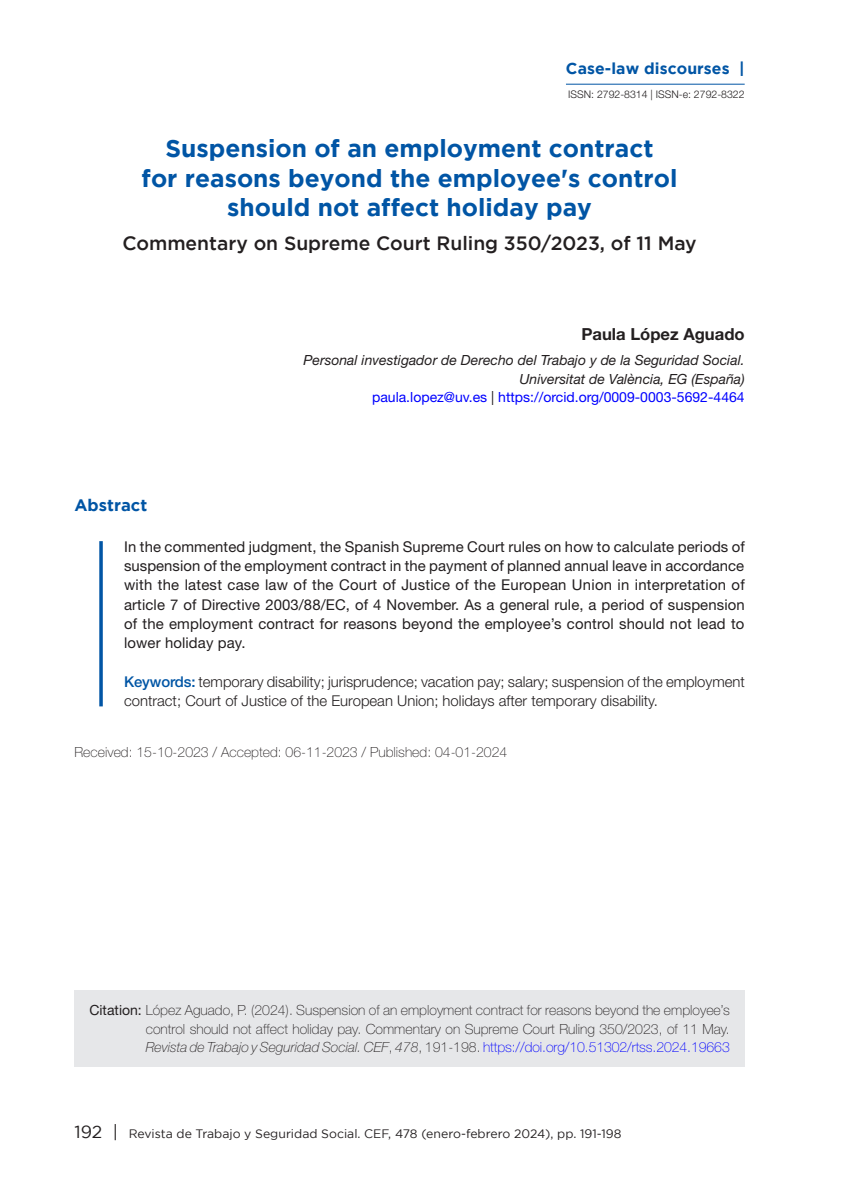
<style>
.page{position:relative;width:844px;height:1191px;background:#fff}
.page>*{position:absolute;margin:0;border:0;box-sizing:border-box;transform-origin:0 0}
.Título_NUEVO_FORMATO{font:700 24.5px/29.8px "Gotham";color:#0155a5;text-align:center}
.Subtitulo{font:500 19.25px "Gotham";color:#231f20}
.Autor_Helv{font:700 16.62px "Helvetica Neue LT Std";color:#231f20}
.Extracto_helv{font:700 16.62px "Gotham";color:#0155a5}
.Título_NUEVO_FORMATO-2{font:700 15.75px "Gotham";letter-spacing:.005em;color:#0155a5}
.Texto_EXTRACTO{font:14.88px/19.2px "Helvetica Neue LT Std";letter-spacing:.01em;color:#231f20;text-align:justify}
.t1{font:300 14.88px/19.2px "Helvetica Neue LT Std";letter-spacing:-.005em;color:#231f20}
.Cómo_citar{font:100 14px/18.4px "Helvetica Neue LT Std";letter-spacing:-.005em;color:#231f20;text-align:justify}
.Cargo_Helv{font:italic 14px "Helvetica Neue LT Std";color:#231f20}
.FECHAS_DE_TRABAJO{font:100 14px "Helvetica Neue LT Std";color:#231f20}
.correo_electrónico{font:14px "Helvetica Neue LT Std";color:#00f}
.t2{font:12.25px "Gotham";color:#231f20}
.t3{font:300 10.5px "Helvetica Neue LT Std";color:#231f20}
.s1{color:#231f20}
.s2{font-weight:500;color:#0155a5}
.s3{font-weight:400}
.s4{font-style:italic}
.s5{color:#00f}
.s6{font-size:17.5px}
</style>
<div class="page">
<hr style="left:566px;top:84px;width:178px;height:1px;background:#0155a5">
<svg style="left:99px;top:541px;width:4px;height:165px"></svg>
<div style="left:74px;top:990px;width:670px;height:77px;background:#e6e7e9"></div>
<p class="Título_NUEVO_FORMATO-2" style="left:566px;top:59px;width:180px">Case-law discourses |</p>
<p class="t3" style="left:568px;top:88px;width:178px">ISSN: 2792-8314 | ISSN-e: 2792-8322</p>
<p class="Título_NUEVO_FORMATO" style="left:142px;top:133px;width:537px">Suspension of an employment contract<br>for reasons beyond the employee's control should not affect holiday pay</p>
<p class="Subtitulo" style="left:122px;top:232px;width:575px">Commentary on Supreme Court Ruling 350/2023, of 11 May</p>
<p class="Autor_Helv" style="left:581px;top:324px;width:165px">Paula López Aguado</p>
<p class="Cargo_Helv" style="left:303px;top:351px;width:442px">Personal investigador de Derecho del Trabajo y de la Seguridad Social.</p>
<p class="Cargo_Helv" style="left:519px;top:370px;width:227px">Universitat de València, EG (España)</p>
<p class="correo_electrónico" style="left:372px;top:388px;width:374px">paula.lopez@uv.es <span class="s1">|</span> https://orcid.org/0009-0003-5692-4464</p>
<p class="Extracto_helv" style="left:74px;top:496px;width:74px">Abstract</p>
<p class="Texto_EXTRACTO" style="left:124px;top:536px;width:622px">In the commented judgment, the Spanish Supreme Court rules on how to calculate periods of suspension of the employment contract in the payment of planned annual leave in accordance with the latest case law of the Court of Justice of the European Union in interpretation of article 7 of Directive 2003/88/EC, of 4 November. As a general rule, a period of suspension of the employment contract for reasons beyond the employee’s control should not lead to lower holiday pay.</p>
<p class="t1" style="left:124px;top:672px;width:622px"><span class="s2">Keywords:</span> temporary disability; jurisprudence; vacation pay; salary; suspension of the employment contract; Court of Justice of the European Union; holidays after temporary disability.</p>
<p class="FECHAS_DE_TRABAJO" style="left:74px;top:744px;width:434px">Received: 15-10-2023 / Accepted: 06-11-2023 / Published: 04-01-2024</p>
<p class="Cómo_citar" style="left:146px;top:1001px;width:585px;text-indent:-56px"><span class="s3">Citation:</span> López Aguado, P. (2024). Suspension of an employment contract for reasons beyond the employee’s control should not affect holiday pay. Commentary on Supreme Court Ruling 350/2023, of 11 May.<br><span class="s4">Revista de Trabajo y Seguridad Social. CEF</span>, <span class="s4">478</span>, 191-198. <span class="s5">https://doi.org/10.51302/rtss.2024.19663</span></p>
<p class="t2" style="left:74px;top:1127px;width:548px"><span class="s6">192 |</span> Revista de Trabajo y Seguridad Social. CEF, 478 (enero-febrero 2024), pp. 191-198</p>
</div>
